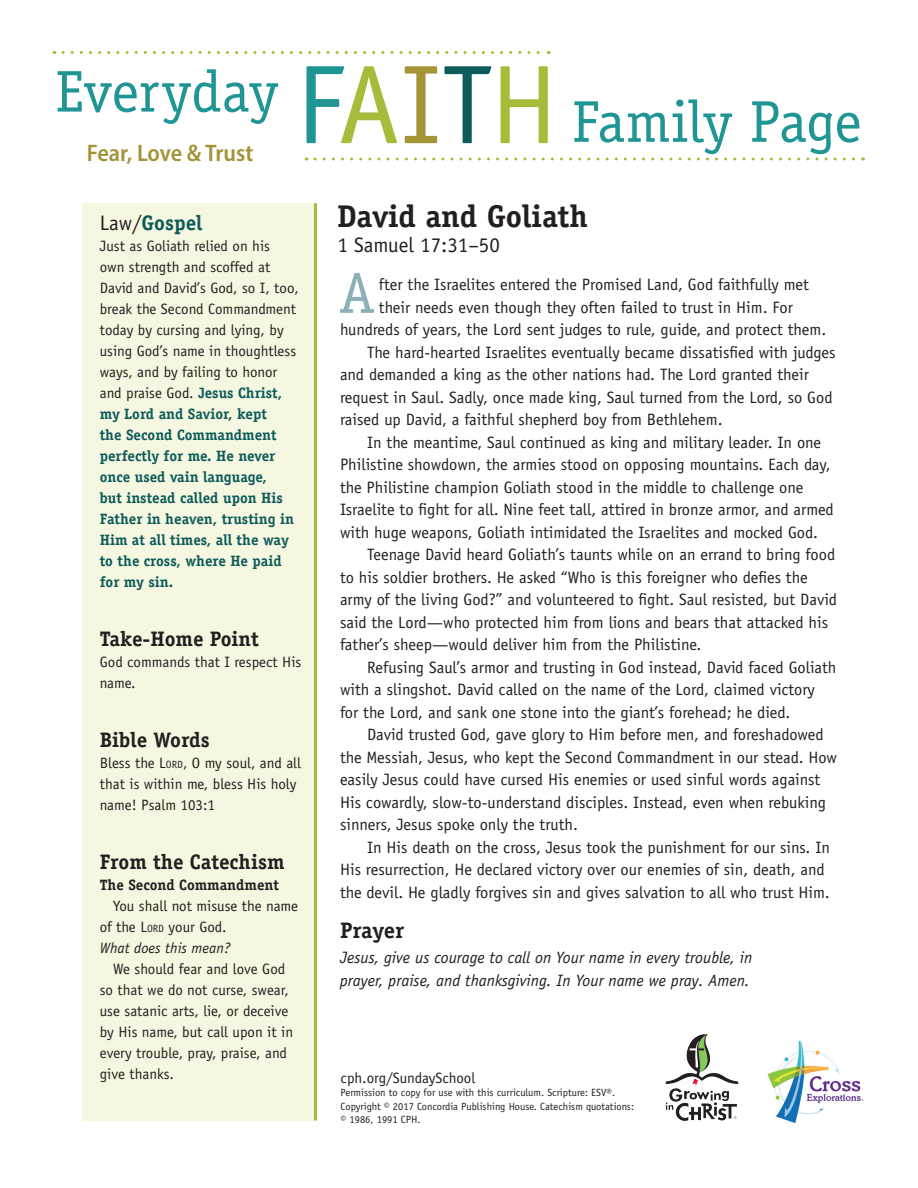
<style>
.page{position:relative;width:918px;height:1188px;background:#fff}
.page>*{position:absolute;margin:0;border:0;box-sizing:border-box;transform-origin:0 0}
.t1{font:58.95px "Officina Serif Std";letter-spacing:-.005em;color:#1f9594}
.body1{font:58.35px "Officina Serif Std";color:#8dafb8}
.t2{font:700 31.5px "Officina Serif Std";color:#231f20}
.t3{font:600 semi-condensed 24px "Myriad Pro";letter-spacing:-.005em;color:#a49337}
.t4{font:700 22.5px "Officina Serif Std";color:#231f20}
.t5{font:700 21px "Officina Serif Std";color:#231f20}
.body5{font:21px "Officina Sans Std";color:#231f20}
.t6{font:700 21px "Officina Serif Std";color:#0d5b5a}
.body2{font:16.5px/22.5px "Officina Sans Std";color:#231f20}
.body1-2{font:16.5px "Officina Sans Std";color:#231f20}
.body3{font:italic 16.5px/22.5px "Officina Sans Std";color:#231f20}
.body4{font:700 15px/21px "Officina Serif Std";color:#0d5b5a}
.body4-2{font:15px/21px "Officina Sans Std";color:#231f20}
.creditline{font:15px "Officina Sans Std";color:#231f20}
.body4-3{font:700 15px "Officina Serif Std";color:#231f20}
.body4-4{font:italic 15px "Officina Sans Std";color:#231f20}
.creditline-2{font:10.5px/13.5px "Officina Sans Std";color:#231f20}
.s1{font-family:"Officina Sans Std";font-size:112.2px}
.s2{font-family:"Officina Sans Std";font-size:112.2px;color:#a9bb3a}
.s3{font-family:"Officina Sans Std";font-size:112.2px;color:#a49337}
.s4{font-family:"Officina Sans Std";font-size:112.2px;color:#0d5b5a}
.s5{font-family:"Officina Sans Std";font-weight:400;color:#231f20}
.s6{font-size:10.5px}
</style>
<div class="page">
<img style="left:665px;top:1034px;width:74px;height:87px">
<img style="left:767px;top:1041px;width:97px;height:82px">
<div style="left:82px;top:203px;width:233px;height:917px;background:#f6f7e0"></div>
<hr style="left:314px;top:203px;width:3px;height:917px;background:#a9bb3a">
<svg style="left:315px;top:157px;width:548px;height:3px"></svg>
<svg style="left:63px;top:51px;width:486px;height:3px"></svg>
<p class="t1" style="left:55px;top:57px;width:505px">Everyday <span class="s1">F</span><span class="s2">A</span><span class="s3">I</span><span class="s4">T</span><span class="s2">H</span></p>
<p class="t3" style="left:87px;top:138px;width:168px">Fear, Love &amp; Trust</p>
<p class="t1" style="left:572px;top:87px;width:291px">Family Page</p>
<p class="t6" style="left:100px;top:209px;width:104px"><span class="s5">Law/</span>Gospel</p>
<p class="body4" style="left:100px;top:235px;width:201px"><span class="s5">Just as Goliath relied on his<br>own strength and scoffed at<br>David and David’s God, so I, too, break the Second Commandment today by cursing and lying, by using God’s name in thoughtless ways, and by failing to honor and praise God.</span> Jesus Christ, my Lord and Savior, kept<br>the Second Commandment perfectly for me. He never once used vain language,<br>but instead called upon His<br>Father in heaven, trusting in<br>Him at all times, all the way to the cross, where He paid for my sin.</p>
<p class="t5" style="left:100px;top:626px;width:161px">Take-Home Point</p>
<p class="body4-2" style="left:100px;top:651px;width:203px">God commands that I respect His name.</p>
<p class="t5" style="left:100px;top:727px;width:112px">Bible Words</p>
<p class="body4-2" style="left:100px;top:752px;width:203px">Bless the L<span class="s6">ORD</span>, O my soul, and all that is within me, bless His holy name! Psalm 103:1</p>
<p class="t5" style="left:100px;top:849px;width:186px">From the Catechism</p>
<p class="body4-3" style="left:100px;top:876px;width:181px">The Second Commandment</p>
<p class="body4-2" style="left:100px;top:896px;width:200px;text-indent:13px">You shall not misuse the name of the L<span class="s6">ORD</span> your God.</p>
<p class="body4-4" style="left:100px;top:939px;width:133px">What does this mean?</p>
<p class="body4-2" style="left:100px;top:959px;width:195px;text-indent:13px">We should fear and love God so that we do not curse, swear, use satanic arts, lie, or deceive by His name, but call upon it in every trouble, pray, praise, and give thanks.</p>
<p class="t2" style="left:337px;top:196px;width:252px">David and Goliath</p>
<p class="body5" style="left:337px;top:233px;width:164px">1 Samuel 17:31–50</p>
<p class="body1" style="left:339px;top:259px;width:37px">A</p>
<p class="body1-2" style="left:379px;top:275px;width:432px">fter the Israelites entered the Promised Land, God faithfully met</p>
<p class="body1-2" style="left:379px;top:298px;width:416px">their needs even though they often failed to trust in Him. For</p>
<p class="body1-2" style="left:340px;top:320px;width:488px">hundreds of years, the Lord sent judges to rule, guide, and protect them.</p>
<p class="body2" style="left:340px;top:341px;width:497px;text-indent:27px">The hard-hearted Israelites eventually became dissatisfied with judges and demanded a king as the other nations had. The Lord granted their request in Saul. Sadly, once made king, Saul turned from the Lord, so God raised up David, a faithful shepherd boy from Bethlehem.</p>
<p class="body2" style="left:340px;top:431px;width:495px;text-indent:27px">In the meantime, Saul continued as king and military leader. In one Philistine showdown, the armies stood on opposing mountains. Each day, the Philistine champion Goliath stood in the middle to challenge one Israelite to fight for all. Nine feet tall, attired in bronze armor, and armed with huge weapons, Goliath intimidated the Israelites and mocked God.</p>
<p class="body2" style="left:340px;top:544px;width:498px;text-indent:27px">Teenage David heard Goliath’s taunts while on an errand to bring food to his soldier brothers. He asked “Who is this foreigner who defies the army of the living God?” and volunteered to fight. Saul resisted, but David said the Lord—who protected him from lions and bears that attacked his father’s sheep—would deliver him from the Philistine.</p>
<p class="body2" style="left:340px;top:656px;width:498px;text-indent:27px">Refusing Saul’s armor and trusting in God instead, David faced Goliath with a slingshot. David called on the name of the Lord, claimed victory for the Lord, and sank one stone into the giant’s forehead; he died.</p>
<p class="body2" style="left:340px;top:724px;width:498px;text-indent:27px">David trusted God, gave glory to Him before men, and foreshadowed the Messiah, Jesus, who kept the Second Commandment in our stead. How easily Jesus could have cursed His enemies or used sinful words against His cowardly, slow-to-understand disciples. Instead, even when rebuking sinners, Jesus spoke only the truth.</p>
<p class="body2" style="left:340px;top:836px;width:492px;text-indent:27px">In His death on the cross, Jesus took the punishment for our sins. In<br>His resurrection, He declared victory over our enemies of sin, death, and the devil. He gladly forgives sin and gives salvation to all who trust Him.</p>
<p class="t4" style="left:340px;top:917px;width:66px">Prayer</p>
<p class="body3" style="left:340px;top:947px;width:414px">Jesus, give us courage to call on Your name in every trouble, in prayer, praise, and thanksgiving. In Your name we pray. Amen.</p>
<p class="creditline" style="left:341px;top:1069px;width:136px">cph.org/SundaySchool</p>
<p class="creditline-2" style="left:341px;top:1086px;width:276px">Permission to copy for use with this curriculum. Scripture: ESV®.</p>
<p class="creditline-2" style="left:341px;top:1100px;width:295px">Copyright © 2017 Concordia Publishing House. Catechism quotations: © 1986, 1991 CPH.</p>
</div>
